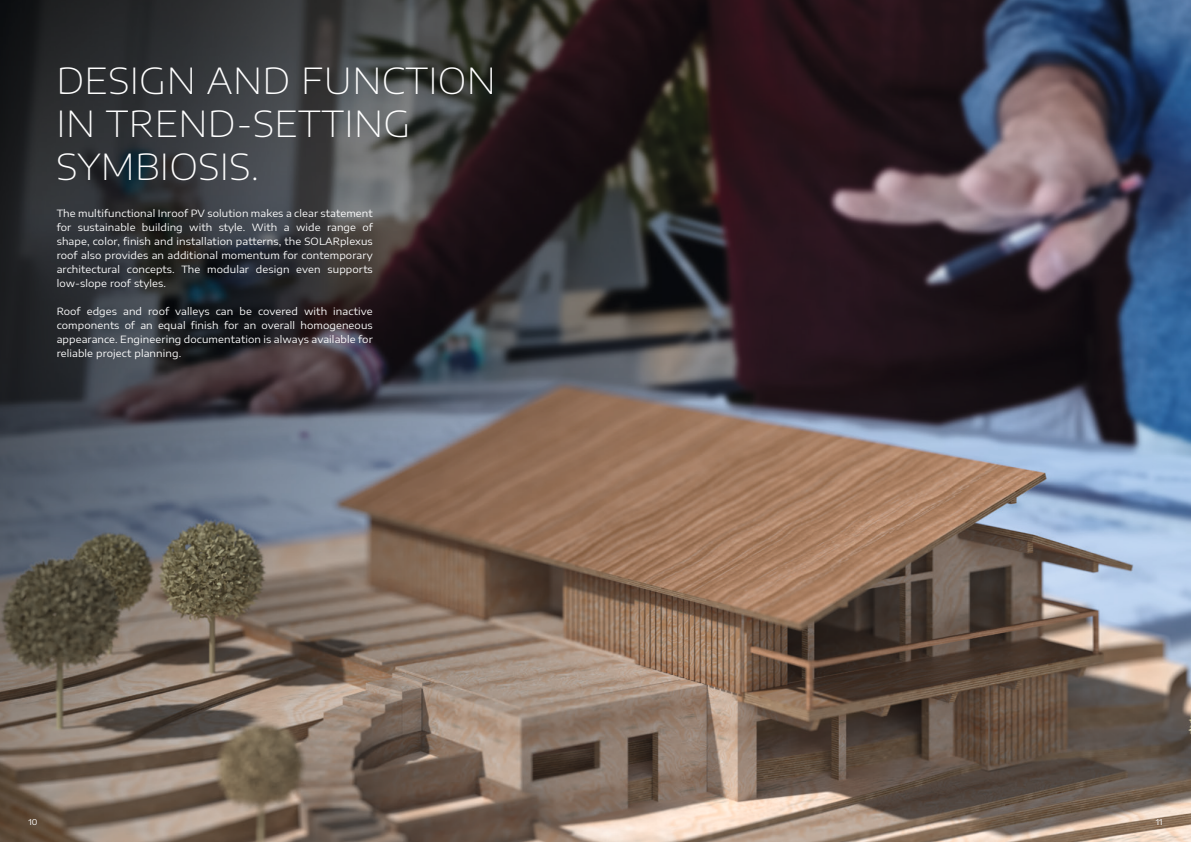
<style>
.page{position:relative;width:1191px;height:842px;background:#fff}
.page>*{position:absolute;margin:0;border:0;box-sizing:border-box;transform-origin:0 0}
.t1{font:200 36px/43.2px "Encode Sans Expanded";letter-spacing:.01em;color:#fff}
.t2{font:10px/14px "Encode Sans Expanded";letter-spacing:.01em;color:#fff;text-align:justify}
.t3{font:8px "Encode Sans Expanded";color:#fff}
</style>
<div class="page">
<img style="left:0;top:0;width:1191px;height:842px">
<p class="t1" style="left:56px;top:57px;width:441px">DESIGN AND FUNCTION<br>IN TREND-SETTING<br>SYMBIOSIS.</p>
<p class="t2" style="left:57px;top:206px;width:318px">The multifunctional Inroof PV solution makes a clear statement for sustainable building with style. With a wide range of shape, color, finish and installation patterns, the SOLARplexus roof also provides an additional momentum for contemporary architectural concepts. The modular design even supports low-slope roof styles.</p>
<p class="t2" style="left:57px;top:304px;width:318px">Roof edges and roof valleys can be covered with inactive components of an equal finish for an overall homogeneous appearance. Engineering documentation is always available for reliable project planning.</p>
<p class="t3" style="left:28px;top:816px;width:11px">10</p>
<p class="t3" style="left:1155px;top:816px;width:8px">11</p>
</div>
